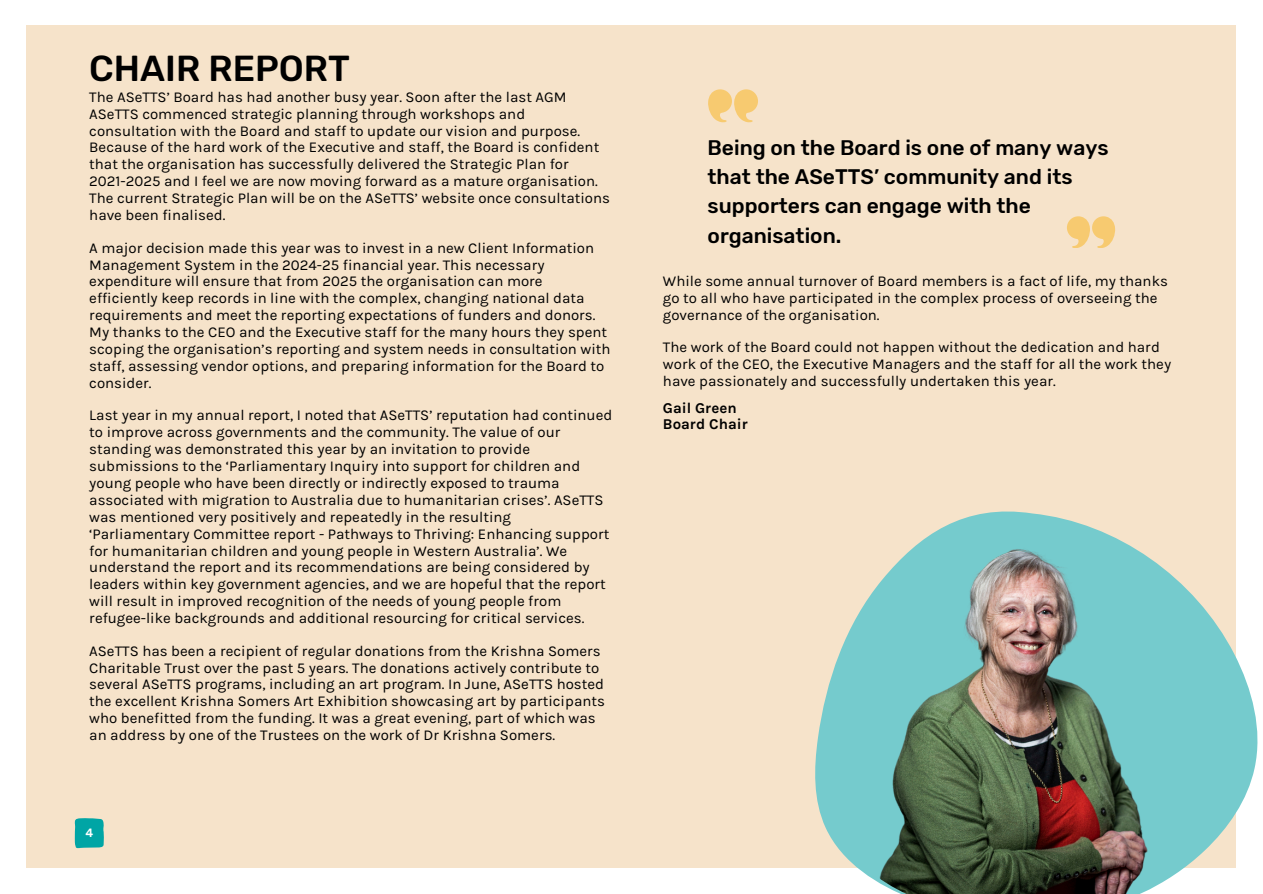
<style>
.page{position:relative;width:1263px;height:894px;background:#fff}
.page>*{position:absolute;margin:0;border:0;box-sizing:border-box;transform-origin:0 0}
.t1{font:500 36px "Rubik";color:#000}
.t2{font:500 21px/29.2px "Rubik";color:#000}
.t3{font:15px/16.8px "Karla";color:#000}
.t4{font:700 15px/16.8px "Karla";color:#000}
.t5{font:500 12px "Rubik";color:#fff}
</style>
<div class="page">
<div style="left:27px;top:25px;width:1209px;height:842px;background:#f6e3ca"></div>
<svg style="left:75px;top:818px;width:29px;height:30px"></svg>
<svg style="left:708px;top:89px;width:50px;height:33px"></svg>
<svg style="left:1067px;top:216px;width:48px;height:32px"></svg>
<img style="left:815px;top:511px;width:442px;height:357px">
<img style="left:830px;top:532px;width:420px;height:361px">
<p class="t1" style="left:89px;top:47px;width:262px">CHAIR REPORT</p>
<p class="t3" style="left:89px;top:88px;width:511px">The ASeTTS’ Board has had another busy year. Soon after the last AGM ASeTTS commenced strategic planning through workshops and consultation with the Board and staff to update our vision and purpose.<br>Because of the hard work of the Executive and staff, the Board is confident that the organisation has successfully delivered the Strategic Plan for</p>
<p class="t3" style="left:89px;top:173px;width:522px">2021-2025 and I feel we are now moving forward as a mature organisation.<br>The current Strategic Plan will be on the ASeTTS’ website once consultations have been finalised.</p>
<p class="t3" style="left:89px;top:239px;width:523px">A major decision made this year was to invest in a new Client Information Management System in the 2024-25 financial year. This necessary expenditure will ensure that from 2025 the organisation can more efficiently keep records in line with the complex, changing national data requirements and meet the reporting expectations of funders and donors.<br>My thanks to the CEO and the Executive staff for the many hours they spent scoping the organisation’s reporting and system needs in consultation with staff, assessing vendor options, and preparing information for the Board to consider.</p>
<p class="t3" style="left:89px;top:407px;width:524px">Last year in my annual report, I noted that ASeTTS’ reputation had continued to improve across governments and the community. The value of our standing was demonstrated this year by an invitation to provide submissions to the ‘Parliamentary Inquiry into support for children and young people who have been directly or indirectly exposed to trauma associated with migration to Australia due to humanitarian crises’. ASeTTS was mentioned very positively and repeatedly in the resulting ‘Parliamentary Committee report - Pathways to Thriving: Enhancing support for humanitarian children and young people in Western Australia’. We understand the report and its recommendations are being considered by leaders within key government agencies, and we are hopeful that the report will result in improved recognition of the needs of young people from refugee-like backgrounds and additional resourcing for critical services.</p>
<h2 class="t3" style="left:89px;top:642px;width:517px">ASeTTS has been a recipient of regular donations from the Krishna Somers Charitable Trust over the past 5 years. The donations actively contribute to several ASeTTS programs, including an art program. In June, ASeTTS hosted the excellent Krishna Somers Art Exhibition showcasing art by participants who benefitted from the funding. It was a great evening, part of which was an address by one of the Trustees on the work of Dr Krishna Somers.</h2>
<h1 class="t5" style="left:85px;top:825px;width:9px">4</h1>
<p class="t2" style="left:708px;top:133px;width:403px">Being on the Board is one of many ways that the ASeTTS’ community and its supporters can engage with the organisation.</p>
<p class="t3" style="left:663px;top:272px;width:507px">While some annual turnover of Board members is a fact of life, my thanks go to all who have participated in the complex process of overseeing the governance of the organisation.</p>
<p class="t3" style="left:663px;top:339px;width:510px">The work of the Board could not happen without the dedication and hard work of the CEO, the Executive Managers and the staff for all the work they have passionately and successfully undertaken this year.</p>
<p class="t4" style="left:663px;top:399px;width:86px">Gail Green<br>Board Chair</p>
</div>
